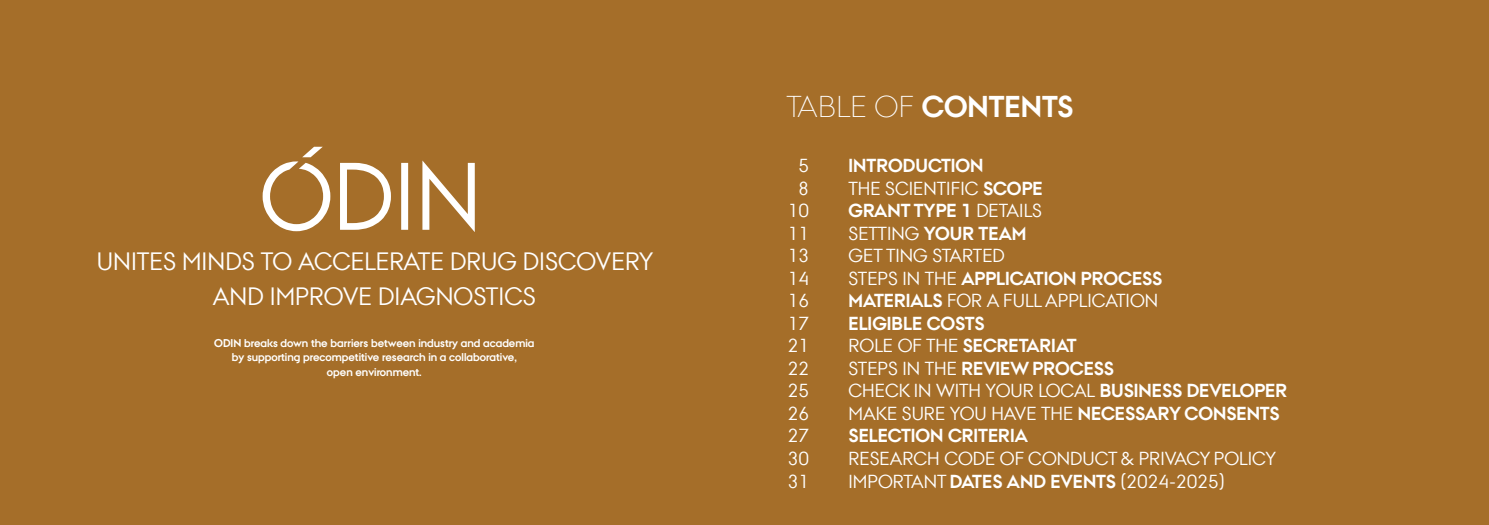
<style>
.page{position:relative;width:1489px;height:525px;background:#fff}
.page>*{position:absolute;margin:0;border:0;box-sizing:border-box;transform-origin:0 0}
.t1{font:700 30px "AU Passata";color:#fff}
.t2{font:25px/35px "AU Passata";color:#fff;text-align:center}
.t3{font:700 18.75px/22.5px "AU Passata";color:#fff}
.t4{font:18.75px/22.5px "AU Passata";color:#fff;text-align:center}
.t5{font:700 11.25px/13.8px "AU Passata";color:#fff;text-align:center}
.s1{font-weight:300}
.s2{font-weight:400}
.s3{font-weight:700}
</style>
<div class="page">
<div style="left:0;top:0;width:748px;height:524px;background:#a56e29"></div>
<svg style="left:340px;top:160px;width:135px;height:71px"></svg>
<svg style="left:262px;top:147px;width:68px;height:84px"></svg>
<div style="left:748px;top:0;width:740px;height:524px;background:#a56e29"></div>
<h2 class="t2" style="left:97px;top:244px;width:557px">UNITES MINDS TO ACCELERATE DRUG DISCOVERY<br>AND IMPROVE DIAGNOSTICS</h2>
<p class="t5" style="left:214px;top:336px;width:322px">ODIN breaks down the barriers between industry and academia by supporting precompetitive research in a collaborative,</p>
<p class="t5" style="left:327px;top:364px;width:96px">open environment.</p>
<h1 class="t1" style="left:786px;top:89px;width:288px"><span class="s1">TABLE OF</span> CONTENTS</h1>
<p class="t4" style="left:787px;top:154px;width:23px">5<br>8<br>10<br>11<br>13<br>14<br>16<br>17<br>21<br>22<br>25<br>26<br>27<br>30<br>31</p>
<p class="t3" style="left:848px;top:154px;width:440px">INTRODUCTION<br><span class="s2">THE SCIENTIFIC</span> SCOPE<br>GRANT TYPE 1 <span class="s2">DETAILS<br>SETTING</span> YOUR TEAM<br><span class="s2">GET TING STARTED<br>STEPS IN THE</span> APPLICATION PROCESS<br>MATERIALS <span class="s2">FOR A FULL APPLICATION<br></span>ELIGIBLE COSTS<br><span class="s2">ROLE OF THE</span> SECRETARIAT<br><span class="s2">STEPS IN THE</span> REVIEW PROCESS<br><span class="s2">CHECK IN WITH YOUR LOCAL</span> BUSINESS DEVELOPER<br><span class="s2">MAKE SURE YOU HAVE THE</span> NECESSARY CONSENTS<br>SELECTION CRITERIA</p>
<p class="t4" style="left:848px;top:446px;width:429px;text-align:left">RESEARCH CODE OF CONDUCT &amp; PRIVACY POLICY<br>IMPORTANT <span class="s3">DATES AND EVENTS</span> (2024-2025)</p>
</div>
